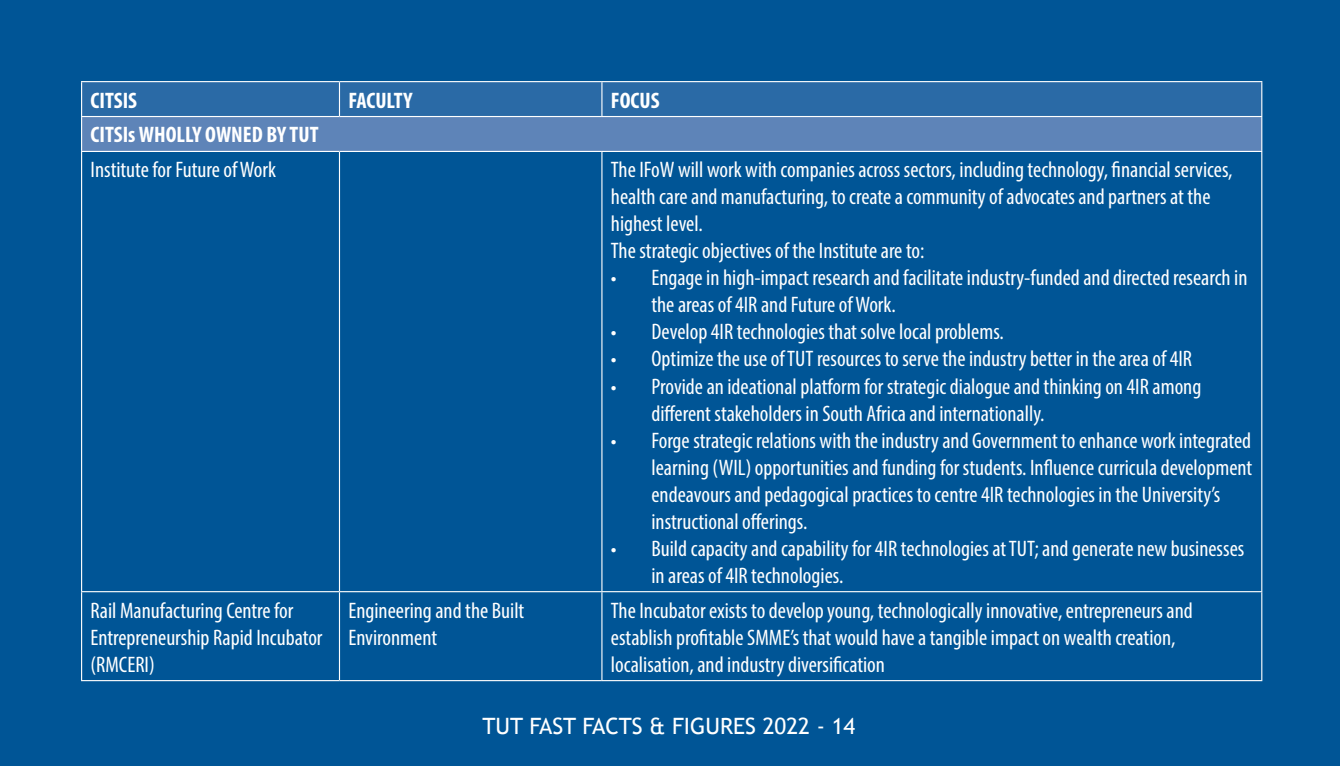
<style>
.page{position:relative;width:1340px;height:766px;background:#fff}
.page>*{position:absolute;margin:0;border:0;box-sizing:border-box;transform-origin:0 0}
.t1{font:condensed 22.5px/27px "Myriad Pro";color:#fff}
.t2{font:700 condensed 22.5px "Myriad Pro";color:#fff}
.t3{font:22.5px "Trebuchet MS";color:#fff}
</style>
<div class="page">
<div style="left:0;top:0;width:1339px;height:765px;background:#005596"></div>
<div style="left:82px;top:82px;width:1179px;height:34px;background:#2a6aa6"></div>
<div style="left:82px;top:116px;width:1179px;height:35px;background:#5e84b8"></div>
<hr style="left:81px;top:81px;width:258px;height:1px;background:#fff">
<hr style="left:81px;top:82px;width:1px;height:34px;background:#fff">
<hr style="left:339px;top:81px;width:263px;height:1px;background:#fff">
<hr style="left:339px;top:82px;width:1px;height:34px;background:#fff">
<hr style="left:602px;top:81px;width:660px;height:1px;background:#fff">
<hr style="left:601px;top:82px;width:1px;height:34px;background:#fff">
<hr style="left:1261px;top:82px;width:1px;height:34px;background:#fff">
<hr style="left:81px;top:116px;width:258px;height:1px;background:#fff">
<hr style="left:81px;top:117px;width:1px;height:34px;background:#fff">
<hr style="left:339px;top:116px;width:263px;height:1px;background:#fff">
<hr style="left:602px;top:116px;width:660px;height:1px;background:#fff">
<hr style="left:1261px;top:117px;width:1px;height:34px;background:#fff">
<hr style="left:81px;top:151px;width:258px;height:1px;background:#fff">
<hr style="left:339px;top:151px;width:263px;height:1px;background:#fff">
<hr style="left:602px;top:151px;width:660px;height:1px;background:#fff">
<hr style="left:81px;top:152px;width:1px;height:439px;background:#fff">
<hr style="left:339px;top:152px;width:1px;height:439px;background:#fff">
<hr style="left:601px;top:152px;width:1px;height:439px;background:#fff">
<hr style="left:1261px;top:152px;width:1px;height:439px;background:#fff">
<hr style="left:81px;top:591px;width:258px;height:1px;background:#fff">
<hr style="left:81px;top:592px;width:1px;height:87px;background:#fff">
<hr style="left:339px;top:591px;width:263px;height:1px;background:#fff">
<hr style="left:339px;top:592px;width:1px;height:87px;background:#fff">
<hr style="left:602px;top:591px;width:660px;height:1px;background:#fff">
<hr style="left:601px;top:592px;width:1px;height:87px;background:#fff">
<hr style="left:1261px;top:592px;width:1px;height:87px;background:#fff">
<hr style="left:81px;top:679px;width:258px;height:2px;background:#fff">
<hr style="left:339px;top:679px;width:263px;height:2px;background:#fff">
<hr style="left:602px;top:679px;width:660px;height:2px;background:#fff">
<p class="t2" style="left:91px;top:86px;width:48px">CITSIS</p>
<p class="t2" style="left:348px;top:86px;width:66px">FACULTY</p>
<p class="t2" style="left:611px;top:86px;width:50px">FOCUS</p>
<p class="t2" style="left:91px;top:121px;width:229px">CITSIs WHOLLY OWNED BY TUT</p>
<p class="t1" style="left:91px;top:156px;width:187px">Institute for Future of Work</p>
<p class="t1" style="left:611px;top:156px;width:623px">The IFoW will work with companies across sectors, including technology, financial services, health care and manufacturing, to create a community of advocates and partners at the highest level.<br>The strategic objectives of the Institute are to:</p>
<p class="t1" style="left:651px;top:264px;width:597px;text-indent:-40px">• Engage in high-impact research and facilitate industry-funded and directed research in the areas of 4IR and Future of Work.</p>
<p class="t1" style="left:611px;top:318px;width:394px">• Develop 4IR technologies that solve local problems.</p>
<p class="t1" style="left:611px;top:345px;width:582px">• Optimize the use of TUT resources to serve the industry better in the area of 4IR</p>
<p class="t1" style="left:651px;top:372px;width:551px;text-indent:-40px">• Provide an ideational platform for strategic dialogue and thinking on 4IR among different stakeholders in South Africa and internationally.</p>
<p class="t1" style="left:651px;top:426px;width:602px;text-indent:-40px">• Forge strategic relations with the industry and Government to enhance work integrated learning (WIL) opportunities and funding for students. Influence curricula development endeavours and pedagogical practices to centre 4IR technologies in the University’s instructional offerings.</p>
<p class="t1" style="left:651px;top:534px;width:594px;text-indent:-40px">• Build capacity and capability for 4IR technologies at TUT; and generate new businesses in areas of 4IR technologies.</p>
<p class="t1" style="left:91px;top:596px;width:233px">Rail Manufacturing Centre for<br>Entrepreneurship Rapid Incubator (RMCERI)</p>
<p class="t1" style="left:348px;top:596px;width:177px">Engineering and the Built<br>Environment</p>
<p class="t1" style="left:611px;top:596px;width:583px">The Incubator exists to develop young, technologically innovative, entrepreneurs and establish profitable SMME’s that would have a tangible impact on wealth creation, localisation, and industry diversification</p>
<p class="t3" style="left:482px;top:712px;width:374px">TUT FAST FACTS &amp; FIGURES 2022 - 14</p>
</div>
